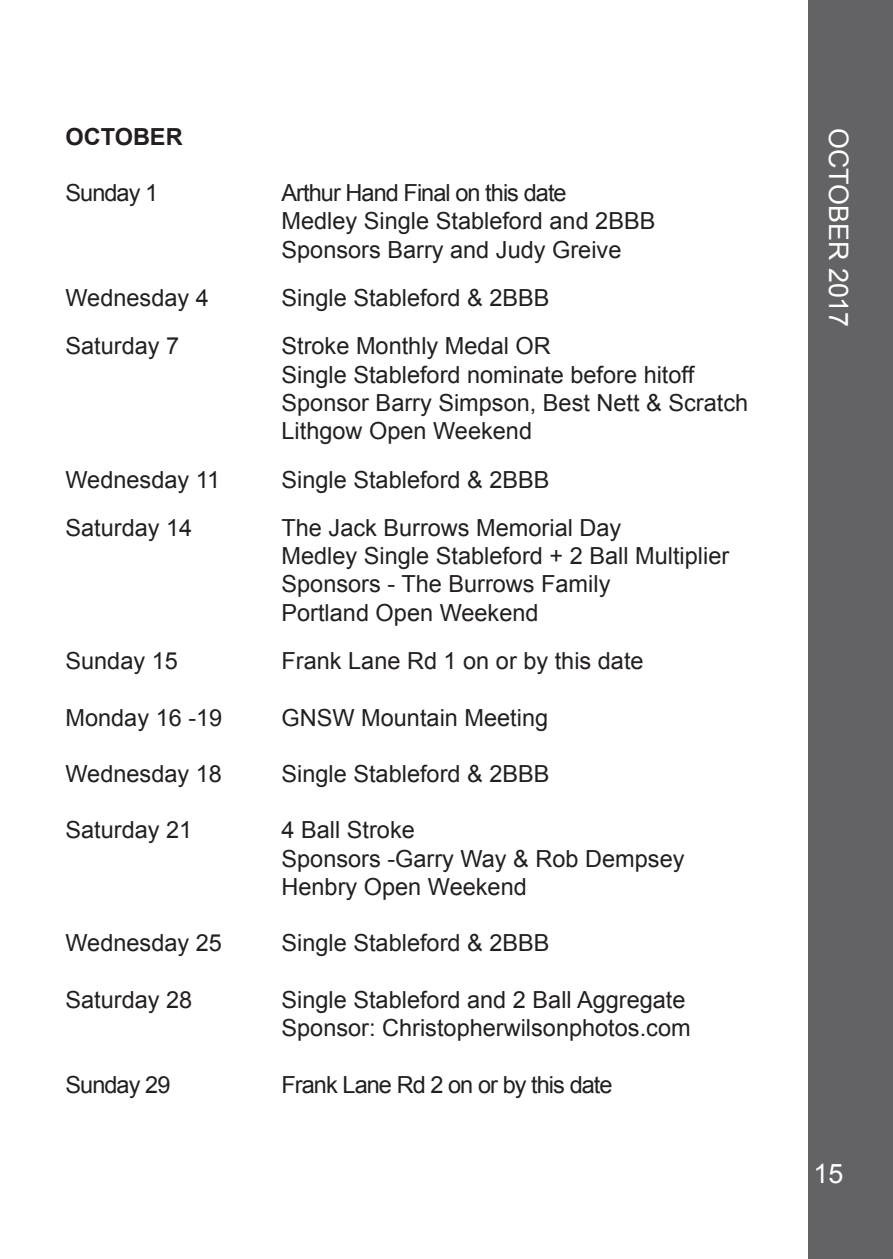
<style>
.page{position:relative;width:893px;height:1259px;background:#fff}
.page>*{position:absolute;margin:0;border:0;box-sizing:border-box;transform-origin:0 0}
.t1{font:27px "Arial";color:#fff}
.t2{font:23.4px "Arial";color:#231f20}
.t3{font:23.4px "Arial";letter-spacing:-.04em;color:#231f20}
.t4{font:700 23.4px "Arial";color:#231f20}
</style>
<div class="page">
<div style="left:809px;top:0;width:84px;height:1259px;background:#636366"></div>
<p class="t4" style="left:65px;top:121px;width:119px">OCTOBER</p>
<p class="t2" style="left:65px;top:178px;width:94px">Sunday 1</p>
<p class="t3" style="left:281px;top:178px;width:287px">Arthur Hand Final on this date</p>
<p class="t2" style="left:281px;top:206px;width:375px">Medley Single Stableford and 2BBB</p>
<p class="t2" style="left:281px;top:234px;width:341px">Sponsors Barry and Judy Greive</p>
<p class="t2" style="left:65px;top:282px;width:145px">Wednesday 4</p>
<p class="t2" style="left:281px;top:282px;width:270px">Single Stableford &amp; 2BBB</p>
<p class="t2" style="left:65px;top:331px;width:115px">Saturday 7</p>
<p class="t2" style="left:281px;top:331px;width:271px">Stroke Monthly Medal OR</p>
<p class="t2" style="left:281px;top:359px;width:414px">Single Stableford nominate before hitoff</p>
<p class="t2" style="left:281px;top:387px;width:468px">Sponsor Barry Simpson, Best Nett &amp; Scratch</p>
<p class="t2" style="left:281px;top:415px;width:252px">Lithgow Open Weekend</p>
<p class="t2" style="left:65px;top:464px;width:156px">Wednesday 11</p>
<p class="t2" style="left:281px;top:464px;width:270px">Single Stableford &amp; 2BBB</p>
<p class="t2" style="left:65px;top:512px;width:128px">Saturday 14</p>
<p class="t2" style="left:281px;top:512px;width:341px">The Jack Burrows Memorial Day</p>
<p class="t2" style="left:281px;top:540px;width:449px">Medley Single Stableford + 2 Ball Multiplier</p>
<p class="t2" style="left:281px;top:569px;width:330px">Sponsors - The Burrows Family</p>
<p class="t2" style="left:281px;top:597px;width:259px">Portland Open Weekend</p>
<p class="t2" style="left:65px;top:645px;width:114px">Sunday 15</p>
<p class="t2" style="left:281px;top:645px;width:364px">Frank Lane Rd 1 on or by this date</p>
<p class="t2" style="left:65px;top:702px;width:158px">Monday 16 -19</p>
<p class="t2" style="left:281px;top:702px;width:268px">GNSW Mountain Meeting</p>
<p class="t2" style="left:65px;top:758px;width:158px">Wednesday 18</p>
<p class="t2" style="left:281px;top:758px;width:270px">Single Stableford &amp; 2BBB</p>
<p class="t2" style="left:65px;top:815px;width:128px">Saturday 21</p>
<p class="t2" style="left:281px;top:815px;width:135px">4 Ball Stroke</p>
<p class="t2" style="left:281px;top:843px;width:404px">Sponsors -Garry Way &amp; Rob Dempsey</p>
<p class="t2" style="left:281px;top:871px;width:247px">Henbry Open Weekend</p>
<p class="t2" style="left:65px;top:928px;width:158px">Wednesday 25</p>
<p class="t2" style="left:281px;top:928px;width:270px">Single Stableford &amp; 2BBB</p>
<p class="t2" style="left:65px;top:984px;width:128px">Saturday 28</p>
<p class="t2" style="left:281px;top:984px;width:405px">Single Stableford and 2 Ball Aggregate</p>
<p class="t2" style="left:281px;top:1012px;width:411px">Sponsor: Christopherwilsonphotos.com</p>
<p class="t3" style="left:65px;top:1069px;width:106px">Sunday 29</p>
<p class="t3" style="left:281px;top:1069px;width:333px">Frank Lane Rd 2 on or by this date</p>
<p class="t1" style="left:856px;top:128px;width:201px;rotate:90deg">OCTOBER 2017</p>
<p class="t1" style="left:814px;top:1155px;width:31px">15</p>
</div>
